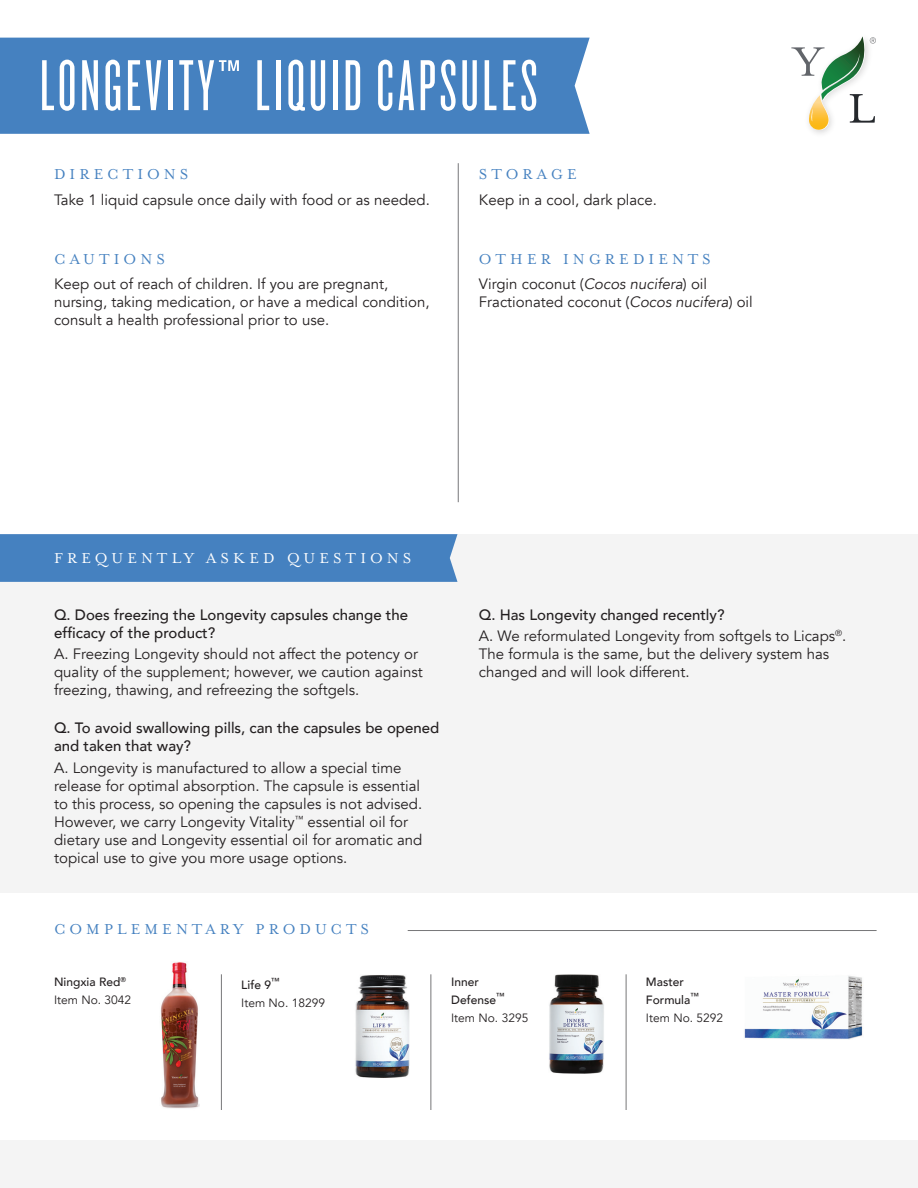
<style>
.page{position:relative;width:918px;height:1188px;background:#fff}
.page>*{position:absolute;margin:0;border:0;box-sizing:border-box;transform-origin:0 0}
.t1{font:75px "Knockout 26 Junior Flywght";letter-spacing:.05em;color:#fff}
.t2{font:16.5px "Mrs Eaves OT";letter-spacing:.25em;color:#4581c0}
.t3{font:16.5px "Mrs Eaves OT";letter-spacing:.25em;color:#fff}
.t4{font:15px/18px "Avenir";color:#231f20}
.t5{font:500 15px/18px "Avenir";color:#231f20}
.t6{font:12px "Avenir";color:#231f20}
.t7{font:500 12px/18px "Avenir";color:#231f20}
.s1{font-style:italic}
</style>
<div class="page">
<svg style="left:791px;top:36px;width:85px;height:94px"></svg>
<div style="left:0;top:1140px;width:918px;height:48px;background:#f4f4f4"></div>
<hr style="left:408px;top:930px;width:469px;height:1px;background:#777779">
<div style="left:0;top:534px;width:918px;height:358px;background:#f4f4f4"></div>
<div style="left:0;top:534px;width:458px;height:48px;background:#4581c0"></div>
<hr style="left:458px;top:163px;width:1px;height:339px;background:#777779">
<hr style="left:221px;top:974px;width:1px;height:136px;background:#777779">
<hr style="left:431px;top:974px;width:1px;height:136px;background:#777779">
<hr style="left:626px;top:974px;width:1px;height:136px;background:#777779">
<img style="left:744px;top:976px;width:119px;height:64px">
<img style="left:355px;top:975px;width:55px;height:103px">
<img style="left:160px;top:962px;width:40px;height:147px">
<img style="left:549px;top:974px;width:55px;height:99px">
<div style="left:0;top:38px;width:590px;height:96px;background:#4581c0"></div>
<p class="t1" style="left:40px;top:44px;width:499px">LONGEVITY™ LIQUID CAPSULES</p>
<p class="t2" style="left:54px;top:165px;width:136px">DIRECTIONS</p>
<p class="t4" style="left:54px;top:191px;width:377px">Take 1 liquid capsule once daily with food or as needed.</p>
<p class="t2" style="left:479px;top:165px;width:99px">STORAGE</p>
<p class="t4" style="left:479px;top:191px;width:180px">Keep in a cool, dark place.</p>
<p class="t2" style="left:54px;top:250px;width:112px">CAUTIONS</p>
<p class="t2" style="left:479px;top:250px;width:233px">OTHER INGREDIENTS</p>
<p class="t4" style="left:54px;top:275px;width:377px">Keep out of reach of children. If you are pregnant, nursing, taking medication, or have a medical condition, consult a health professional prior to use.</p>
<p class="t4" style="left:479px;top:275px;width:230px">Virgin coconut (<span class="s1">Cocos nucifera</span>) oil</p>
<p class="t4" style="left:479px;top:293px;width:275px">Fractionated coconut (<span class="s1">Cocos nucifera</span>) oil</p>
<p class="t3" style="left:54px;top:549px;width:359px">FREQUENTLY ASKED QUESTIONS</p>
<p class="t5" style="left:54px;top:605px;width:355px">Q. Does freezing the Longevity capsules change the efficacy of the product?</p>
<p class="t4" style="left:54px;top:645px;width:370px">A. Freezing Longevity should not affect the potency or quality of the supplement; however, we caution against freezing, thawing, and refreezing the softgels.</p>
<p class="t5" style="left:54px;top:718px;width:387px">Q. To avoid swallowing pills, can the capsules be opened and taken that way?</p>
<p class="t4" style="left:54px;top:759px;width:370px">A. Longevity is manufactured to allow a special time release for optimal absorption. The capsule is essential to this process, so opening the capsules is not advised.<br>However, we carry Longevity Vitality<sup>™</sup> essential oil for dietary use and Longevity essential oil for aromatic and topical use to give you more usage options.</p>
<p class="t5" style="left:479px;top:605px;width:247px">Q. Has Longevity changed recently?</p>
<p class="t4" style="left:479px;top:627px;width:369px">A. We reformulated Longevity from softgels to Licaps<sup>®</sup>.<br>The formula is the same, but the delivery system has changed and will look different.</p>
<p class="t2" style="left:54px;top:920px;width:317px">COMPLEMENTARY PRODUCTS</p>
<p class="t7" style="left:54px;top:973px;width:74px">Ningxia Red<sup>®</sup></p>
<p class="t6" style="left:54px;top:993px;width:79px">Item No. 3042</p>
<p class="t7" style="left:241px;top:976px;width:40px">Life 9<sup>™</sup></p>
<p class="t6" style="left:241px;top:996px;width:85px">Item No. 18299</p>
<p class="t7" style="left:451px;top:973px;width:55px">Inner<br>Defense<sup>™</sup></p>
<p class="t6" style="left:451px;top:1011px;width:79px">Item No. 3295</p>
<p class="t7" style="left:646px;top:973px;width:55px">Master<br>Formula<sup>™</sup></p>
<p class="t6" style="left:646px;top:1011px;width:79px">Item No. 5292</p>
</div>
